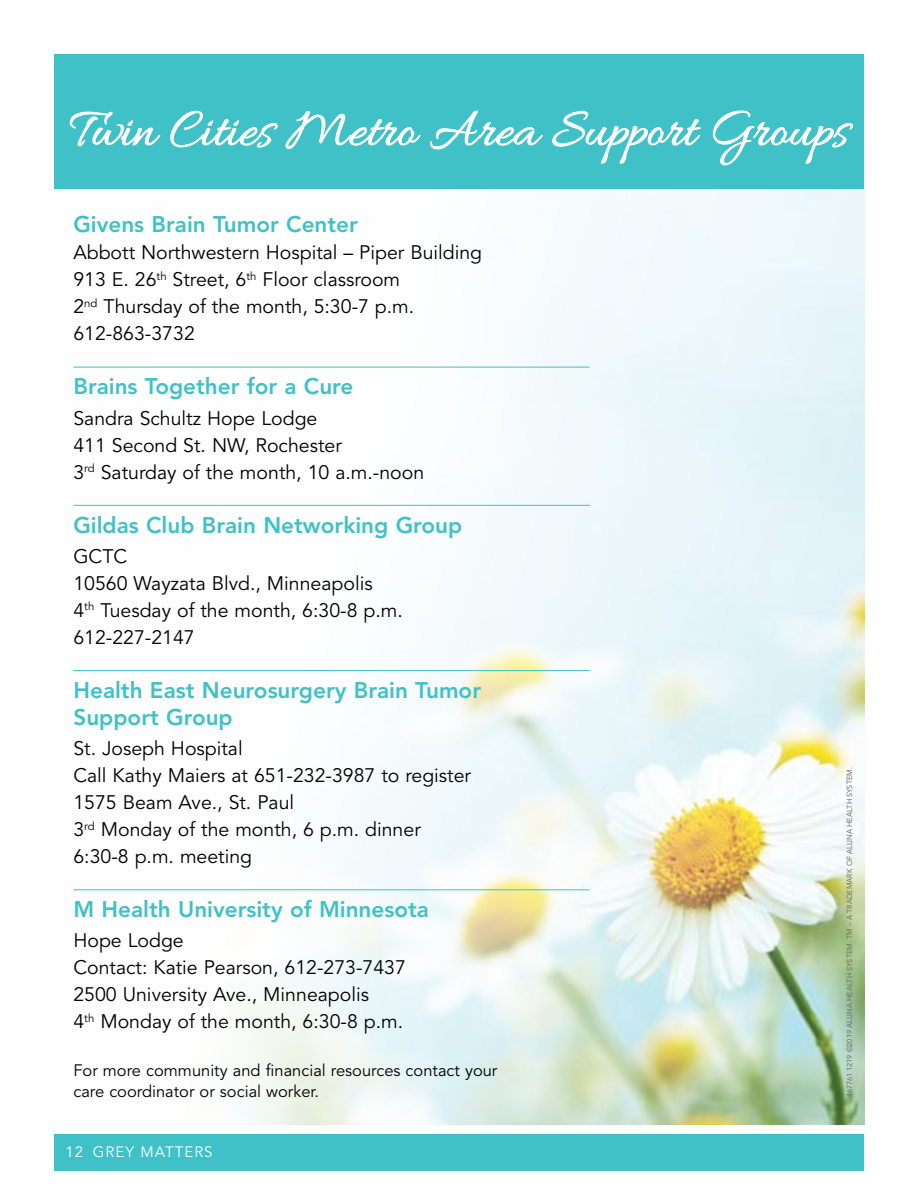
<style>
.page{position:relative;width:918px;height:1188px;background:#fff}
.page>*{position:absolute;margin:0;border:0;box-sizing:border-box;transform-origin:0 0}
.t1{font:800 22.5px/27px "Avenir LT Std";color:#3fc1c7}
.t2{font:19.5px/27px "Avenir LT Std";color:#000}
.t3{font:16.5px/21px "Avenir LT Std";color:#000}
.t4{font:15px "Avenir LT Std";letter-spacing:.07em;color:#fff}
.t5{font:7.5px "Avenir LT Std";color:#6d6e71}
</style>
<div class="page">
<div style="left:54px;top:1134px;width:810px;height:37px;background:#3fc1c7"></div>
<div style="left:54px;top:54px;width:810px;height:135px;background:#3fc1c7"></div>
<svg style="left:69px;top:110px;width:785px;height:56px"></svg>
<img style="left:73px;top:189px;width:791px;height:935px">
<hr style="left:73px;top:367px;width:517px;height:1px;background:#3fc1c7">
<hr style="left:73px;top:505px;width:517px;height:1px;background:#3fc1c7">
<hr style="left:73px;top:670px;width:517px;height:1px;background:#3fc1c7">
<hr style="left:73px;top:889px;width:517px;height:1px;background:#3fc1c7">
<p class="t1" style="left:73px;top:211px;width:286px">Givens Brain Tumor Center</p>
<p class="t2" style="left:73px;top:240px;width:410px">Abbott Northwestern Hospital – Piper Building 913 E. 26<sup>th</sup> Street, 6<sup>th</sup> Floor classroom<br>2<sup>nd</sup> Thursday of the month, 5:30-7 p.m.<br>612-863-3732</p>
<p class="t1" style="left:73px;top:373px;width:282px">Brains Together for a Cure</p>
<p class="t2" style="left:73px;top:405px;width:352px">Sandra Schultz Hope Lodge<br>411 Second St. NW, Rochester<br>3<sup>rd</sup> Saturday of the month, 10 a.m.-noon</p>
<p class="t1" style="left:73px;top:511px;width:390px">Gildas Club Brain Networking Group</p>
<p class="t2" style="left:73px;top:543px;width:331px">GCTC<br>10560 Wayzata Blvd., Minneapolis<br>4<sup>th</sup> Tuesday of the month, 6:30-8 p.m.<br>612-227-2147</p>
<p class="t1" style="left:73px;top:677px;width:409px">Health East Neurosurgery Brain Tumor<br>Support Group</p>
<p class="t2" style="left:73px;top:736px;width:399px">St. Joseph Hospital<br>Call Kathy Maiers at 651-232-3987 to register<br>1575 Beam Ave., St. Paul<br>3<sup>rd</sup> Monday of the month, 6 p.m. dinner<br>6:30-8 p.m. meeting</p>
<p class="t1" style="left:73px;top:896px;width:357px">M Health University of Minnesota</p>
<p class="t2" style="left:73px;top:928px;width:334px">Hope Lodge<br>Contact: Katie Pearson, 612-273-7437<br>2500 University Ave., Minneapolis<br>4<sup>th</sup> Monday of the month, 6:30-8 p.m.</p>
<p class="t3" style="left:73px;top:1061px;width:426px">For more community and financial resources contact your care coordinator or social worker.</p>
<p class="t4" style="left:65px;top:1143px;width:149px">12 GREY MATTERS</p>
<p class="t5" style="left:845px;top:1097px;width:331px;rotate:-90deg">467761 1219 ©2019 ALLINA HEALTH SYSTEM. TM – A TRADEMARK OF ALLINA HEALTH SYSTEM.</p>
</div>
